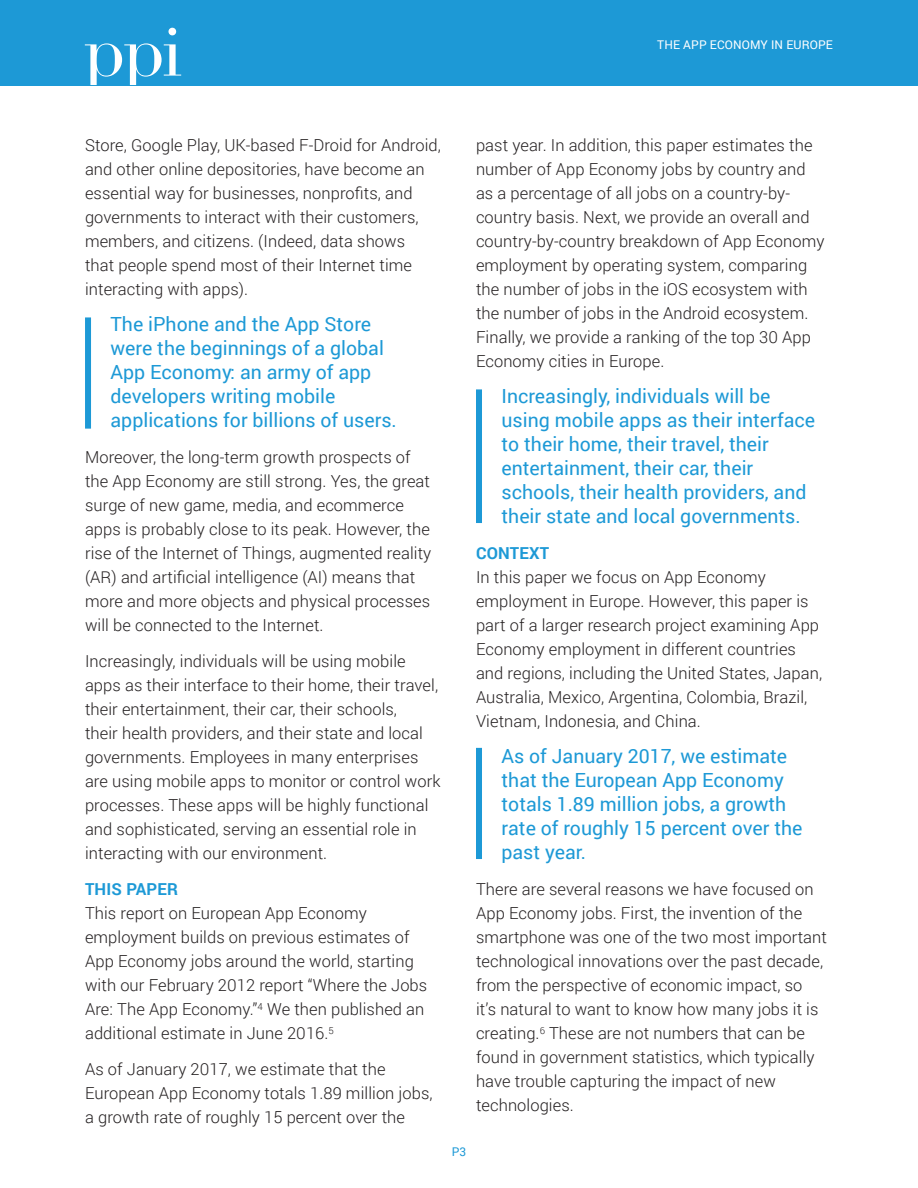
<style>
.page{position:relative;width:918px;height:1188px;background:#fff}
.page>*{position:absolute;margin:0;border:0;box-sizing:border-box;transform-origin:0 0}
.Quote_-_Roboto{font:19.5px/24px "Roboto";color:#1d99d6}
.Body_Copy{font:300 16.5px/24px "Roboto";letter-spacing:.005em;color:#231f20}
.H2_-_Section_Title{font:700 16.5px "Roboto";letter-spacing:.01em;color:#1d99d6}
.t1{font:12px "Roboto";letter-spacing:.01em;color:#fff}
.t2{font:12px "Roboto";color:#1d99d6}
</style>
<div class="page">
<div style="left:0;top:0;width:918px;height:85px;background:#1d99d6"></div>
<svg style="left:168px;top:28px;width:8px;height:7px"></svg>
<svg style="left:85px;top:43px;width:96px;height:42px"></svg>
<div style="left:85px;top:317px;width:6px;height:112px;background:#1d99d6"></div>
<div style="left:476px;top:389px;width:6px;height:134px;background:#1d99d6"></div>
<div style="left:476px;top:748px;width:6px;height:111px;background:#1d99d6"></div>
<p class="t1" style="left:657px;top:36px;width:177px">THE APP ECONOMY IN EUROPE</p>
<p class="Body_Copy" style="left:85px;top:133px;width:357px">Store, Google Play, UK-based F-Droid for Android, and other online depositories, have become an essential way for businesses, nonprofits, and governments to interact with their customers, members, and citizens. (Indeed, data shows<br>that people spend most of their Internet time interacting with apps).</p>
<p class="Quote_-_Roboto" style="left:111px;top:311px;width:288px">The iPhone and the App Store were the beginnings of a global<br>App Economy: an army of app developers writing mobile applications for billions of users.</p>
<p class="Body_Copy" style="left:85px;top:445px;width:348px">Moreover, the long-term growth prospects of the App Economy are still strong. Yes, the great surge of new game, media, and ecommerce apps is probably close to its peak. However, the rise of the Internet of Things, augmented reality (AR) and artificial intelligence (AI) means that more and more objects and physical processes will be connected to the Internet.</p>
<p class="Body_Copy" style="left:85px;top:649px;width:357px">Increasingly, individuals will be using mobile apps as their interface to their home, their travel, their entertainment, their car, their schools,<br>their health providers, and their state and local governments. Employees in many enterprises are using mobile apps to monitor or control work processes. These apps will be highly functional and sophisticated, serving an essential role in interacting with our environment.</p>
<p class="H2_-_Section_Title" style="left:85px;top:878px;width:95px">THIS PAPER</p>
<p class="Body_Copy" style="left:85px;top:901px;width:344px">This report on European App Economy employment builds on previous estimates of App Economy jobs around the world, starting with our February 2012 report “Where the Jobs Are: The App Economy.”<sup>4</sup> We then published an additional estimate in June 2016.<sup>5</sup></p>
<p class="Body_Copy" style="left:85px;top:1057px;width:349px">As of January 2017, we estimate that the<br>European App Economy totals 1.89 million jobs, a growth rate of roughly 15 percent over the</p>
<p class="Body_Copy" style="left:476px;top:133px;width:350px">past year. In addition, this paper estimates the number of App Economy jobs by country and as a percentage of all jobs on a country-by&shy;country basis. Next, we provide an overall and country-by-country breakdown of App Economy employment by operating system, comparing the number of jobs in the iOS ecosystem with the number of jobs in the Android ecosystem.<br>Finally, we provide a ranking of the top 30 App Economy cities in Europe.</p>
<p class="Quote_-_Roboto" style="left:502px;top:383px;width:315px">Increasingly, individuals will be using mobile apps as their interface to their home, their travel, their entertainment, their car, their schools, their health providers, and their state and local governments.</p>
<p class="H2_-_Section_Title" style="left:476px;top:542px;width:75px">CONTEXT</p>
<p class="Body_Copy" style="left:476px;top:565px;width:348px">In this paper we focus on App Economy employment in Europe. However, this paper is part of a larger research project examining App Economy employment in different countries and regions, including the United States, Japan, Australia, Mexico, Argentina, Colombia, Brazil, Vietnam, Indonesia, and China.</p>
<p class="Quote_-_Roboto" style="left:502px;top:743px;width:303px">As of January 2017, we estimate that the European App Economy totals 1.89 million jobs, a growth rate of roughly 15 percent over the past year.</p>
<p class="Body_Copy" style="left:476px;top:877px;width:353px">There are several reasons we have focused on App Economy jobs. First, the invention of the smartphone was one of the two most important technological innovations over the past decade, from the perspective of economic impact, so<br>it’s natural to want to know how many jobs it is creating.<sup>6</sup> These are not numbers that can be found in government statistics, which typically have trouble capturing the impact of new technologies.</p>
<p class="t2" style="left:452px;top:1143px;width:16px">P3</p>
</div>
